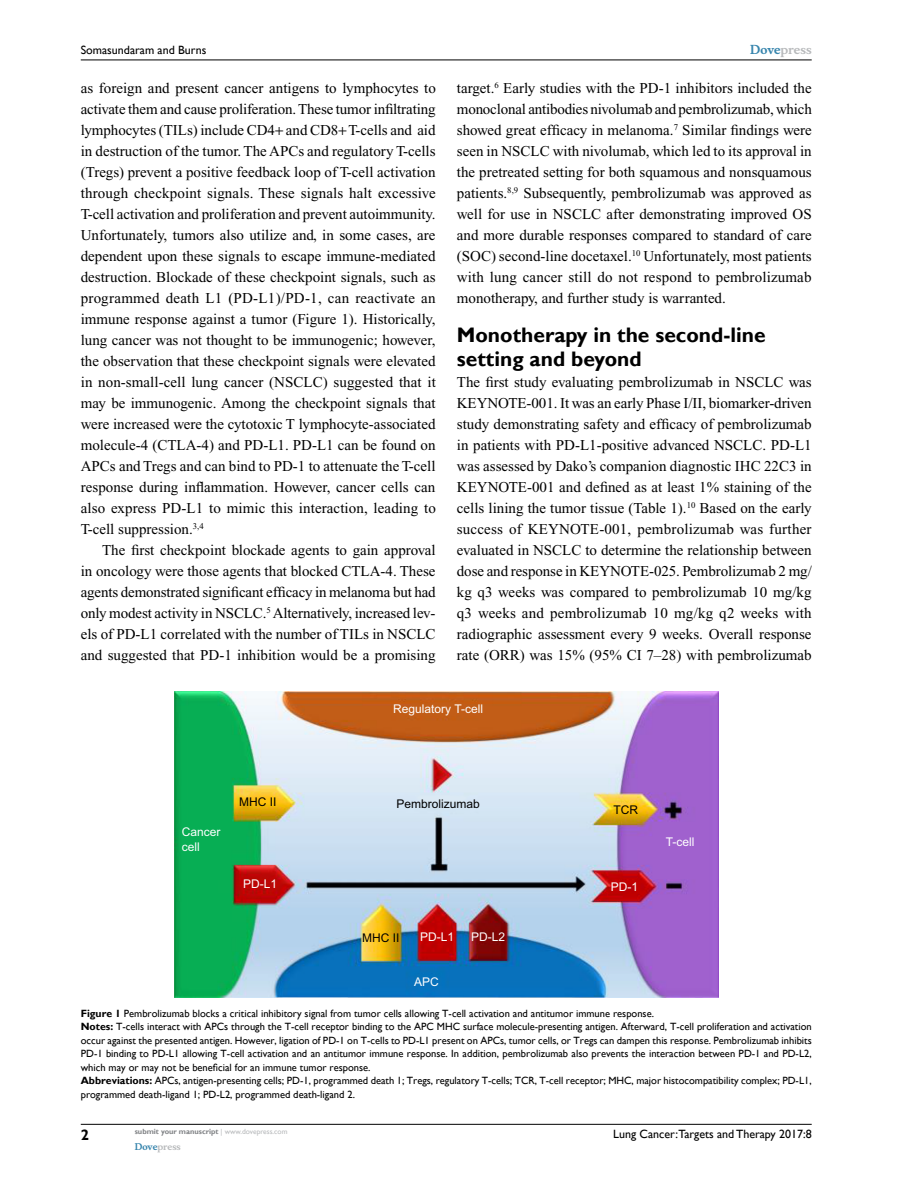
<style>
.page{position:relative;width:918px;height:1188px;background:#fff}
.page>*{position:absolute;margin:0;border:0;box-sizing:border-box;transform-origin:0 0}
.t1{font:700 21px/24px "Gill Sans";color:#000}
.t2{font:15px/21px "Times New Roman";color:#000;text-align:justify}
.t3{font:700 15px "Gill Sans";color:#000}
.t4{font:12px "Gill Sans";color:#000}
.t5{font:12px/14.4px "Arial";color:#fff}
.t6{font:12px "Arial";color:#000}
.t7{font:700 12px "Musee";color:#b8babc}
.t8{font:10.5px/13.5px "Gill Sans";color:#000}
.t9{font:700 9px "Musee";color:#b8babc}
.t10{font:700 7.5px "Gill Sans";color:#808285}
.s1{color:#3785ad}
.s2{font-weight:700}
.s3{font-weight:400;color:#b8babc}
</style>
<div class="page">
<hr style="left:81px;top:1124px;width:731px;height:1px;background:#000">
<hr style="left:81px;top:60px;width:731px;height:1px;background:#000">
<img style="left:174px;top:691px;width:544px;height:306px">
<p class="t4" style="left:81px;top:43px;width:127px">Somasundaram and Burns</p>
<p class="t2" style="left:81px;top:77px;width:357px">as foreign and present cancer antigens to lymphocytes to activate them and cause proliferation. These tumor infiltrating lymphocytes (TILs) include CD4 and CD8 T-cells and aid in destruction of the tumor. The APCs and regulatory T-cells (Tregs) prevent a positive feedback loop of T-cell activation through checkpoint signals. These signals halt excessive T-cell activation and proliferation and prevent autoimmunity.<br>Unfortunately, tumors also utilize and, in some cases, are dependent upon these signals to escape immune-mediated destruction. Blockade of these checkpoint signals, such as programmed death L1 (PD-L1)/PD-1, can reactivate an immune response against a tumor (Figure 1). Historically, lung cancer was not thought to be immunogenic; however, the observation that these checkpoint signals were elevated in non-small-cell lung cancer (NSCLC) suggested that it may be immunogenic. Among the checkpoint signals that were increased were the cytotoxic T lymphocyte-associated molecule-4 (CTLA-4) and PD-L1. PD-L1 can be found on APCs and Tregs and can bind to PD-1 to attenuate the T-cell response during inflammation. However, cancer cells can also express PD-L1 to mimic this interaction, leading to T-cell suppression.<sup>3,4</sup></p>
<p class="t2" style="left:81px;top:539px;width:357px;text-indent:21px">The first checkpoint blockade agents to gain approval in oncology were those agents that blocked CTLA-4. These agents demonstrated significant efficacy in melanoma but had only modest activity in NSCLC.<sup>5</sup> Alternatively, increased lev&shy;els of PD-L1 correlated with the number of TILs in NSCLC and suggested that PD-1 inhibition would be a promising</p>
<p class="t7" style="left:750px;top:43px;width:63px"><span class="s1">Dove</span>press</p>
<p class="t2" style="left:457px;top:77px;width:356px">target.<sup>6</sup> Early studies with the PD-1 inhibitors included the monoclonal antibodies nivolumab and pembrolizumab, which showed great efficacy in melanoma.<sup>7</sup> Similar findings were seen in NSCLC with nivolumab, which led to its approval in the pretreated setting for both squamous and nonsquamous patients.<sup>8,9</sup> Subsequently, pembrolizumab was approved as well for use in NSCLC after demonstrating improved OS and more durable responses compared to standard of care (SOC) second-line docetaxel.<sup>10</sup> Unfortunately, most patients with lung cancer still do not respond to pembrolizumab monotherapy, and further study is warranted.</p>
<h1 class="t1" style="left:457px;top:323px;width:310px">Monotherapy in the second-line setting and beyond</h1>
<p class="t2" style="left:457px;top:371px;width:356px">The first study evaluating pembrolizumab in NSCLC was KEYNOTE-001. It was an early Phase I/II, biomarker-driven study demonstrating safety and efficacy of pembrolizumab in patients with PD-L1-positive advanced NSCLC. PD-L1 was assessed by Dako’s companion diagnostic IHC 22C3 in KEYNOTE-001 and defined as at least 1% staining of the cells lining the tumor tissue (Table 1).<sup>10</sup> Based on the early success of KEYNOTE-001, pembrolizumab was further evaluated in NSCLC to determine the relationship between dose and response in KEYNOTE-025. Pembrolizumab 2 mg/ kg q3 weeks was compared to pembrolizumab 10 mg/kg q3 weeks and pembrolizumab 10 mg/kg q2 weeks with radiographic assessment every 9 weeks. Overall response rate (ORR) was 15% (95% CI 7–28) with pembrolizumab</p>
<p class="t5" style="left:182px;top:825px;width:40px">Cancer cell</p>
<p class="t6" style="left:239px;top:794px;width:39px">MHC II</p>
<p class="t5" style="left:243px;top:876px;width:36px">PD-L1</p>
<p class="t5" style="left:393px;top:702px;width:91px">Regulatory T-cell</p>
<p class="t6" style="left:397px;top:795px;width:85px">Pembrolizumab</p>
<p class="t6" style="left:362px;top:930px;width:39px">MHC II</p>
<p class="t5" style="left:420px;top:930px;width:36px">PD-L1</p>
<p class="t5" style="left:414px;top:974px;width:26px">APC</p>
<p class="t5" style="left:471px;top:930px;width:36px">PD-L2</p>
<p class="t6" style="left:613px;top:801px;width:26px">TCR</p>
<p class="t5" style="left:611px;top:879px;width:29px">PD-1</p>
<p class="t5" style="left:666px;top:835px;width:30px">T-cell</p>
<p class="t8" style="left:81px;top:1007px;width:732px"><span class="s2">Figure 1</span> Pembrolizumab blocks a critical inhibitory signal from tumor cells allowing T-cell activation and antitumor immune response.<br><span class="s2">Notes:</span> T-cells interact with APCs through the T-cell receptor binding to the APC MHC surface molecule-presenting antigen. Afterward, T-cell proliferation and activation occur against the presented antigen. However, ligation of PD-1 on T-cells to PD-L1 present on APCs, tumor cells, or Tregs can dampen this response. Pembrolizumab inhibits PD-1 binding to PD-L1 allowing T-cell activation and an antitumor immune response. In addition, pembrolizumab also prevents the interaction between PD-1 and PD-L2, which may or may not be beneficial for an immune tumor response.<br><span class="s2">Abbreviations:</span> APCs, antigen-presenting cells; PD-1, programmed death 1; Tregs, regulatory T-cells; TCR, T-cell receptor; MHC, major histocompatibility complex; PD-L1, programmed death-ligand 1; PD-L2, programmed death-ligand 2.</p>
<p class="t3" style="left:81px;top:1126px;width:10px">2</p>
<p class="t10" style="left:135px;top:1127px;width:154px">submit your manuscript <span class="s3">| www.dovepress.com</span></p>
<p class="t9" style="left:135px;top:1141px;width:48px"><span class="s1">Dove</span>press</p>
<p class="t4" style="left:613px;top:1127px;width:200px">Lung Cancer:Targets and Therapy 2017:8</p>
</div>
